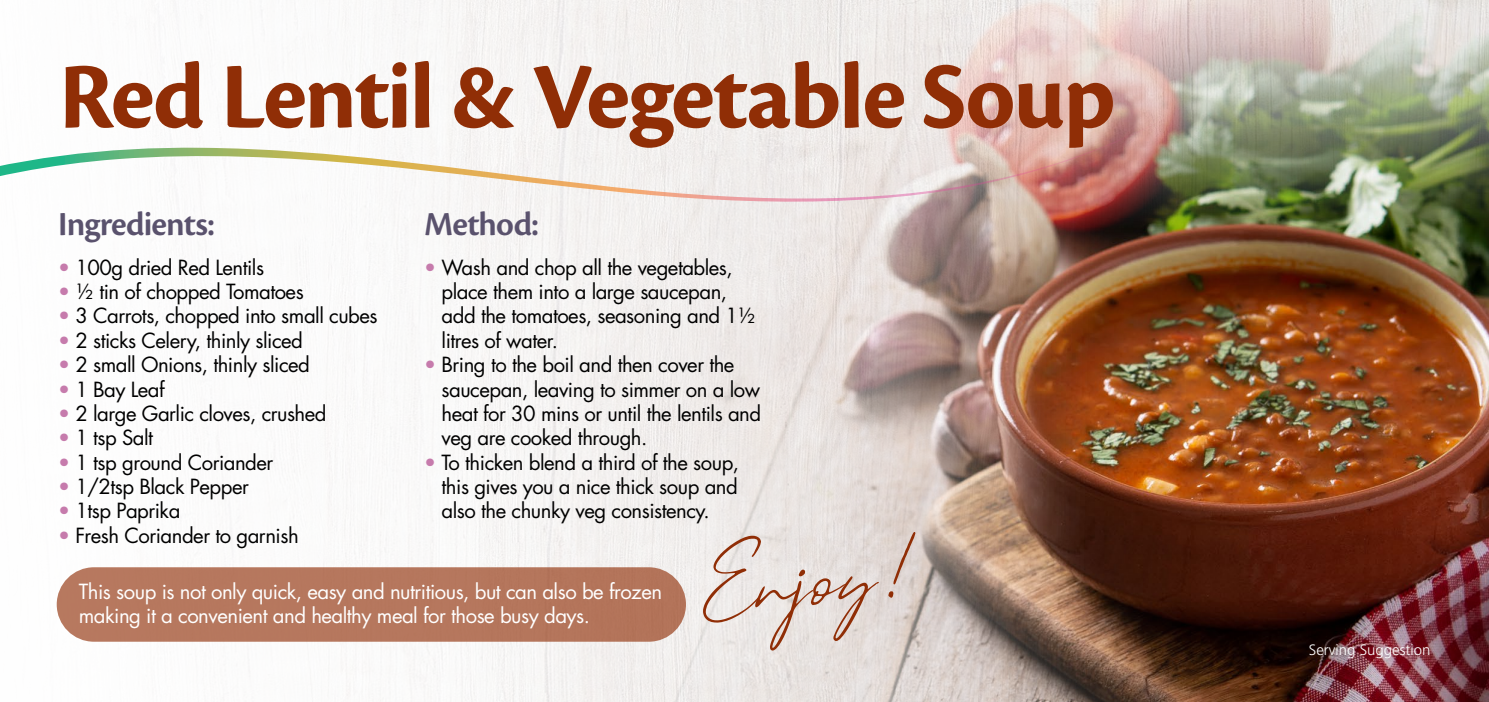
<style>
.page{position:relative;width:1489px;height:702px;background:#fff}
.page>*{position:absolute;margin:0;border:0;box-sizing:border-box;transform-origin:0 0}
.t1{font:141.5px "Lunafreya";color:#902e06}
.t2{font:700 97.5px "Cronos Pro";letter-spacing:-.02em;color:#902e06}
.t3{font:600 35px "Cronos Pro";letter-spacing:-.025em;color:#5a526d}
.t4{font:20.25px/24.5px "Futura";letter-spacing:-.025em;color:#000}
.t5{font:20.25px/24.5px "Futura";letter-spacing:-.025em;color:#fff}
.t6{font:300 15px "Frutiger";color:#fff}
.s1{color:#c67bac}
</style>
<div class="page">
<img style="left:221px;top:0;width:1267px;height:702px">
<div style="left:57px;top:567px;width:629px;height:74px;background:#b6775e;border-radius:37px"></div>
<svg style="left:0;top:108px;width:1183px;height:99px"></svg>
<h2 class="t2" style="left:59px;top:41px;width:1058px">Red Lentil &amp; Vegetable Soup</h2>
<h3 class="t3" style="left:58px;top:204px;width:158px">Ingredients:</h3>
<p class="t4" style="left:58px;top:254px;width:207px"><span class="s1">•</span> 100g dried Red Lentils</p>
<p class="t4" style="left:58px;top:279px;width:247px"><span class="s1">•</span> ½ tin of chopped Tomatoes</p>
<p class="t4" style="left:58px;top:303px;width:321px"><span class="s1">•</span> 3 Carrots, chopped into small cubes</p>
<p class="t4" style="left:58px;top:328px;width:246px"><span class="s1">•</span> 2 sticks Celery, thinly sliced</p>
<p class="t4" style="left:58px;top:352px;width:253px"><span class="s1">•</span> 2 small Onions, thinly sliced</p>
<p class="t4" style="left:58px;top:376px;width:108px"><span class="s1">•</span> 1 Bay Leaf</p>
<p class="t4" style="left:58px;top:401px;width:270px"><span class="s1">•</span> 2 large Garlic cloves, crushed</p>
<p class="t4" style="left:58px;top:425px;width:97px"><span class="s1">•</span> 1 tsp Salt</p>
<p class="t4" style="left:58px;top:449px;width:217px"><span class="s1">•</span> 1 tsp ground Coriander</p>
<p class="t4" style="left:58px;top:474px;width:192px"><span class="s1">•</span> 1/2tsp Black Pepper</p>
<p class="t4" style="left:58px;top:498px;width:124px"><span class="s1">•</span> 1tsp Paprika</p>
<p class="t4" style="left:58px;top:523px;width:242px"><span class="s1">•</span> Fresh Coriander to garnish</p>
<h3 class="t3" style="left:424px;top:204px;width:116px">Method:</h3>
<p class="t4" style="left:441px;top:254px;width:316px;text-indent:-17px"><span class="s1">•</span> Wash and chop all the vegetables, place them into a large saucepan, add the tomatoes, seasoning and 1½ litres of water.</p>
<p class="t4" style="left:441px;top:352px;width:321px;text-indent:-17px"><span class="s1">•</span> Bring to the boil and then cover the saucepan, leaving to simmer on a low heat for 30 mins or until the lentils and veg are cooked through.</p>
<p class="t4" style="left:441px;top:449px;width:299px;text-align:justify;text-indent:-17px"><span class="s1">•</span> To thicken blend a third of the soup, this gives you a nice thick soup and also the chunky veg consistency.</p>
<h1 class="t1" style="left:693px;top:522px;width:220px;rotate:-7deg">Enjoy !</h1>
<p class="t5" style="left:79px;top:578px;width:584px">This soup is not only quick, easy and nutritious, but can also be frozen making it a convenient and healthy meal for those busy days.</p>
<p class="t6" style="left:1308px;top:641px;width:123px">Serving Suggestion</p>
</div>
